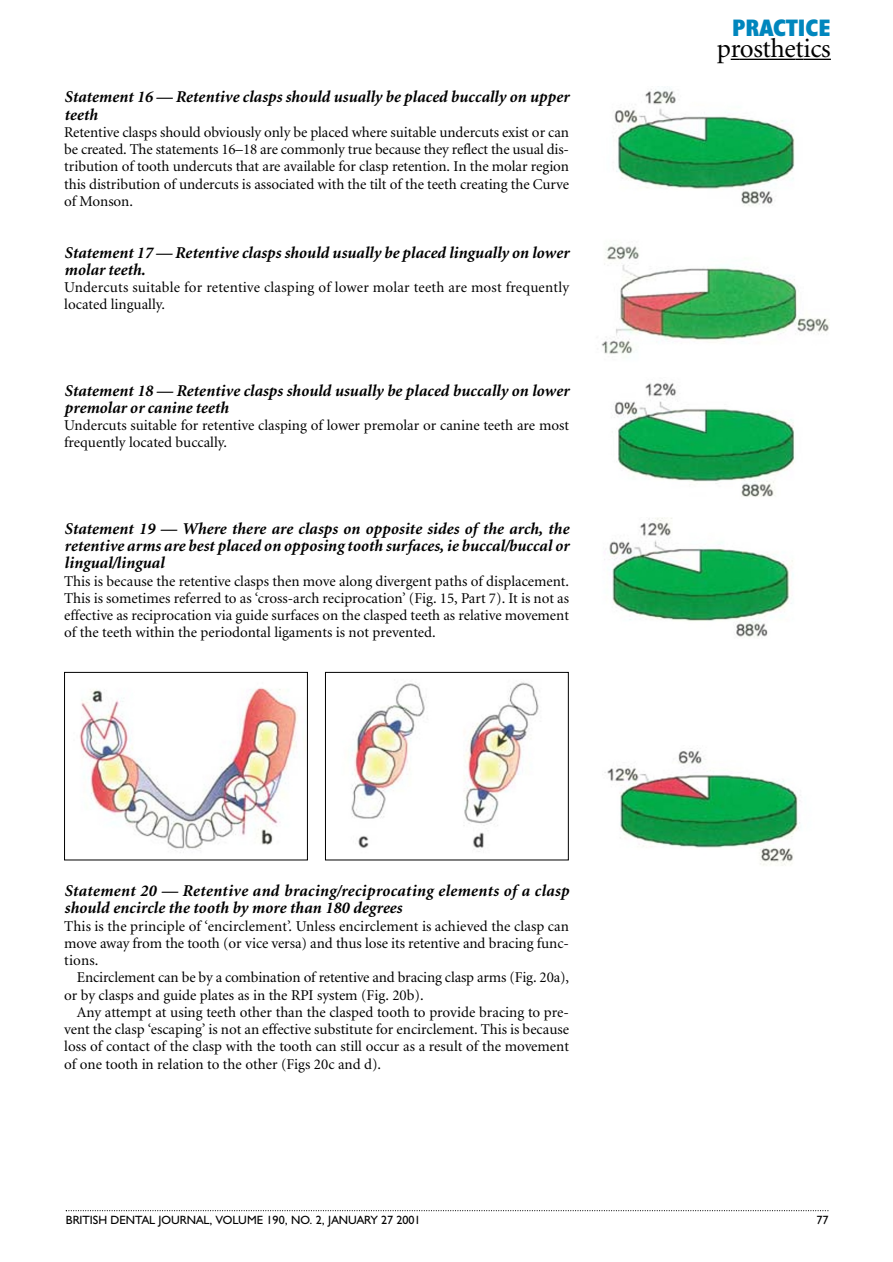
<style>
.page{position:relative;width:893px;height:1262px;background:#fff}
.page>*{position:absolute;margin:0;border:0;box-sizing:border-box;transform-origin:0 0}
.t1{font:27px "Minion";letter-spacing:-.015em;color:#000}
.t2{font:700 condensed 24px "Humanist 521 BT Xtra";color:#0086bd}
.t3{font:italic 700 16.5px/17.2px "Minion";color:#000}
.t4{font:15px/17.2px "Minion";color:#000;text-align:justify}
.t5{font:12px "Humanist 521 BT";color:#000}
</style>
<div class="page">
<svg style="left:66px;top:1210px;width:762px;height:1px"></svg>
<hr style="left:739px;top:59px;width:56px;height:1px;background:#000">
<svg style="left:795px;top:59px;width:35px;height:1px"></svg>
<img style="left:604px;top:748px;width:196px;height:118px">
<img style="left:351px;top:682px;width:188px;height:166px">
<div style="left:325px;top:672px;width:243px;height:188px;border:1px solid #000"></div>
<img style="left:80px;top:687px;width:218px;height:164px">
<div style="left:64px;top:672px;width:243px;height:188px;border:1px solid #000"></div>
<img style="left:614px;top:87px;width:181px;height:119px">
<img style="left:601px;top:244px;width:228px;height:110px">
<svg style="left:614px;top:382px;width:181px;height:115px"></svg>
<img style="left:604px;top:518px;width:190px;height:120px">
<p class="t3" style="left:64px;top:90px;width:506px">Statement 16 — Retentive clasps should usually be placed buccally on upper teeth</p>
<p class="t4" style="left:64px;top:125px;width:506px">Retentive clasps should obviously only be placed where suitable undercuts exist or can be created. The statements 16–18 are commonly true because they reflect the usual dis&shy;tribution of tooth undercuts that are available for clasp retention. In the molar region this distribution of undercuts is associated with the tilt of the teeth creating the Curve of Monson.</p>
<p class="t3" style="left:64px;top:245px;width:506px">Statement 17 — Retentive clasps should usually be placed lingually on lower molar teeth.</p>
<p class="t4" style="left:64px;top:280px;width:506px">Undercuts suitable for retentive clasping of lower molar teeth are most frequently located lingually.</p>
<p class="t3" style="left:64px;top:383px;width:506px">Statement 18 — Retentive clasps should usually be placed buccally on lower premolar or canine teeth</p>
<p class="t4" style="left:64px;top:418px;width:506px">Undercuts suitable for retentive clasping of lower premolar or canine teeth are most frequently located buccally.</p>
<p class="t3" style="left:64px;top:521px;width:506px;text-align:justify">Statement 19 — Where there are clasps on opposite sides of the arch, the retentive arms are best placed on opposing tooth surfaces, ie buccal/buccal or lingual/lingual</p>
<p class="t4" style="left:64px;top:573px;width:506px">This is because the retentive clasps then move along divergent paths of displacement.<br>This is sometimes referred to as ‘cross-arch reciprocation’ (Fig. 15, Part 7). It is not as effective as reciprocation via guide surfaces on the clasped teeth as relative movement of the teeth within the periodontal ligaments is not prevented.</p>
<p class="t3" style="left:64px;top:883px;width:506px">Statement 20 — Retentive and bracing/reciprocating elements of a clasp should encircle the tooth by more than 180 degrees</p>
<p class="t4" style="left:64px;top:918px;width:506px">This is the principle of ‘encirclement’. Unless encirclement is achieved the clasp can move away from the tooth (or vice versa) and thus lose its retentive and bracing func&shy;tions.</p>
<p class="t4" style="left:64px;top:970px;width:506px;text-indent:13px">Encirclement can be by a combination of retentive and bracing clasp arms (Fig. 20a), or by clasps and guide plates as in the RPI system (Fig. 20b).</p>
<p class="t4" style="left:64px;top:1004px;width:506px;text-indent:13px">Any attempt at using teeth other than the clasped tooth to provide bracing to pre&shy;vent the clasp ‘escaping’ is not an effective substitute for encirclement. This is because loss of contact of the clasp with the tooth can still occur as a result of the movement of one tooth in relation to the other (Figs 20c and d).</p>
<h2 class="t2" style="left:732px;top:19px;width:100px">PRACTICE</h2>
<h1 class="t1" style="left:716px;top:37px;width:116px">prosthetics</h1>
<p class="t5" style="left:66px;top:1215px;width:356px">BRITISH DENTAL JOURNAL, VOLUME 190, NO. 2, JANUARY 27 2001</p>
<p class="t5" style="left:816px;top:1215px;width:14px">77</p>
</div>
